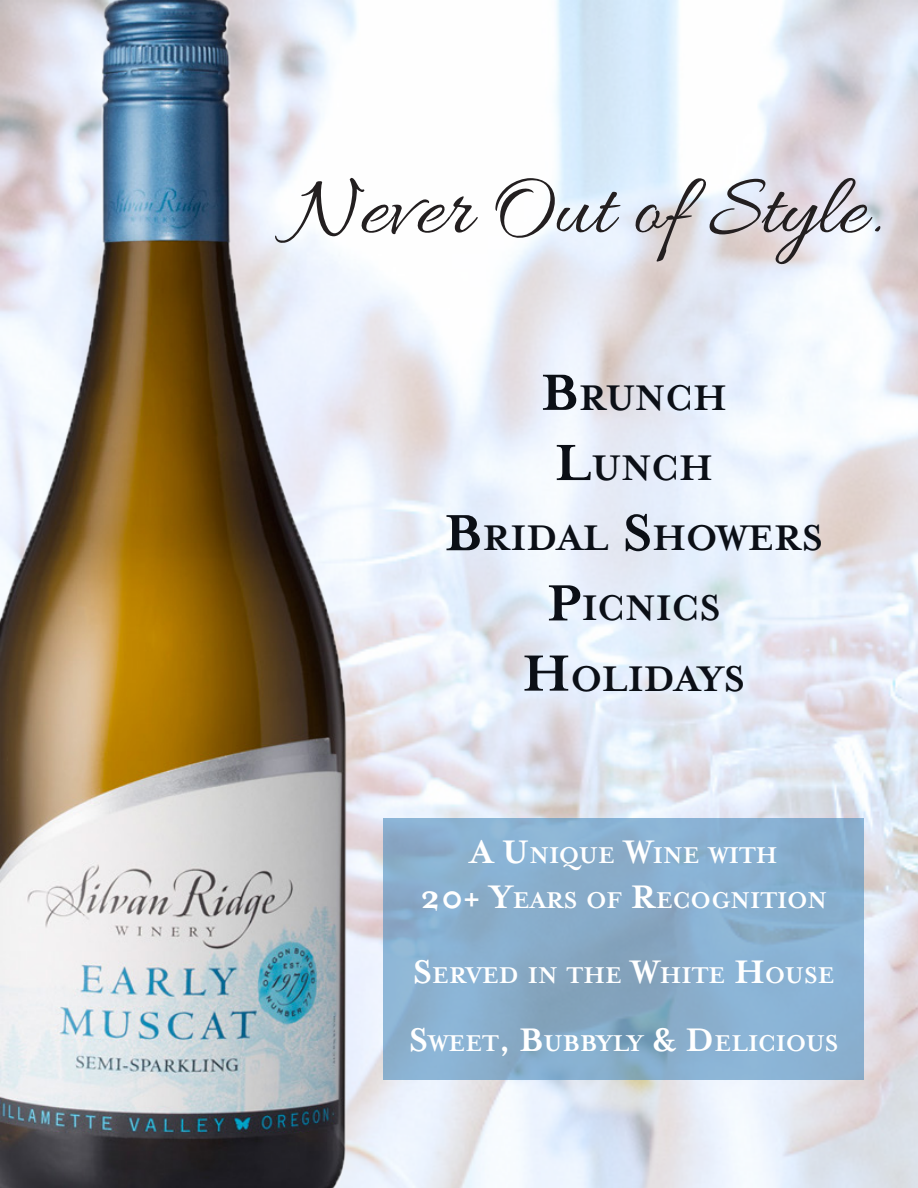
<style>
.page{position:relative;width:918px;height:1188px;background:#fff}
.page>*{position:absolute;margin:0;border:0;box-sizing:border-box;transform-origin:0 0}
.t1{font:88.5px "Allura";color:#231f20}
.t2{font:700 40.95px "Mrs Eaves OT";letter-spacing:-.005em;color:#0b0f16}
.t3{font:700 26.25px "Mrs Eaves OT";color:#fff}
.s1{font-size:58.5px}
.s2{font-size:37.5px}
</style>
<div class="page">
<img style="left:0;top:0;width:383px;height:1188px">
<svg style="left:383px;top:819px;width:481px;height:261px;background:#88aecc"></svg>
<p class="t1" style="left:290px;top:160px;width:594px">Never Out of Style.</p>
<p class="t2" style="left:541px;top:375px;width:187px"><span class="s1">B</span>RUNCH</p>
<p class="t2" style="left:555px;top:446px;width:160px"><span class="s1">L</span>UNCH</p>
<p class="t2" style="left:444px;top:516px;width:376px"><span class="s1">B</span>RIDAL <span class="s1">S</span>HOWERS</p>
<p class="t2" style="left:547px;top:586px;width:171px"><span class="s1">P</span>ICNICS</p>
<p class="t2" style="left:522px;top:656px;width:220px"><span class="s1">H</span>OLIDAYS</p>
<p class="t3" style="left:470px;top:841px;width:309px"><span class="s2">A U</span>NIQUE <span class="s2">W</span>INE WITH</p>
<p class="t3" style="left:420px;top:886px;width:408px"><span class="s2">20+ Y</span>EARS OF <span class="s2">R</span>ECOGNITION</p>
<p class="t3" style="left:413px;top:961px;width:423px"><span class="s2">S</span>ERVED IN THE <span class="s2">W</span>HITE <span class="s2">H</span>OUSE</p>
<p class="t3" style="left:409px;top:1029px;width:429px"><span class="s2">S</span>WEET<span class="s2">, B</span>UBBYLY <span class="s2">&amp; D</span> ELICIOUS</p>
</div>
